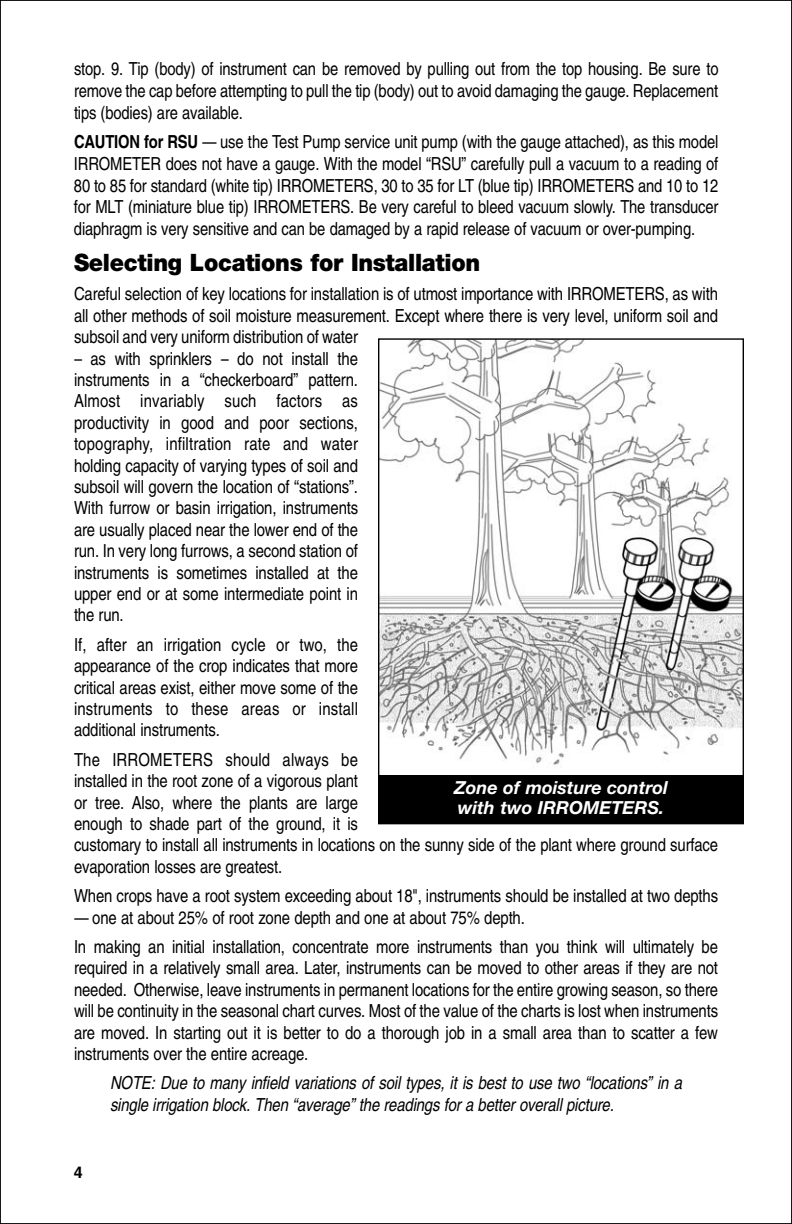
<style>
.page{position:relative;width:792px;height:1224px;background:#fff}
.page>*{position:absolute;margin:0;border:0;box-sizing:border-box;transform-origin:0 0}
.t1{font:900 24px "Helvetica Neue";letter-spacing:-.015em;color:#000;scale:.95 1}
.t2{font:condensed 18px/21.4px "Helvetica";letter-spacing:-.01em;color:#000;text-align:justify}
.t3{font:italic condensed 18px/21.4px "Helvetica";letter-spacing:-.01em;color:#000}
.t4{font:italic 700 18px/20px "Helvetica Neue";color:#fff}
.t5{font:700 16px "Helvetica";color:#000}
.s1{font-weight:700}
</style>
<div class="page">
<img style="left:380px;top:340px;width:362px;height:436px">
<div style="left:379px;top:776px;width:364px;height:47px;background:#000"></div>
<p class="t2" style="left:74px;top:60px;width:646px">stop. 9. Tip (body) of instrument can be removed by pulling out from the top housing. Be sure to remove the cap before attempting to pull the tip (body) out to avoid damaging the gauge. Replacement tips (bodies) are available.</p>
<p class="t2" style="left:74px;top:133px;width:646px"><span class="s1">CAUTION for RSU</span> — use the Test Pump service unit pump (with the gauge attached), as this model IRROMETER does not have a gauge. With the model “RSU” carefully pull a vacuum to a reading of 80 to 85 for standard (white tip) IRROMETERS, 30 to 35 for LT (blue tip) IRROMETERS and 10 to 12 for MLT (miniature blue tip) IRROMETERS. Be very careful to bleed vacuum slowly. The transducer diaphragm is very sensitive and can be damaged by a rapid release of vacuum or over-pumping.</p>
<h1 class="t1" style="left:74px;top:254px;width:429px">Selecting Locations for Installation</h1>
<p class="t2" style="left:74px;top:285px;width:646px">Careful selection of key locations for installation is of utmost importance with IRROMETERS, as with all other methods of soil moisture measurement. Except where there is very level, uniform soil and subsoil and very uniform distribution of water</p>
<p class="t2" style="left:74px;top:349px;width:286px">– as with sprinklers – do not install the instruments in a “checkerboard” pattern.<br>Almost invariably such factors as productivity in good and poor sections, topography, infiltration rate and water holding capacity of varying types of soil and subsoil will govern the location of “stations”.<br>With furrow or basin irrigation, instruments are usually placed near the lower end of the run. In very long furrows, a second station of instruments is sometimes installed at the upper end or at some intermediate point in the run.</p>
<p class="t2" style="left:74px;top:636px;width:286px">If, after an irrigation cycle or two, the appearance of the crop indicates that more critical areas exist, either move some of the instruments to these areas or install additional instruments.</p>
<p class="t2" style="left:74px;top:751px;width:646px;text-align:left">The IRROMETERS should always be<br>installed in the root zone of a vigorous plant<br>or tree. Also, where the plants are large<br>enough to shade part of the ground, it is<br>customary to install all instruments in locations on the sunny side of the plant where ground surface evaporation losses are greatest.</p>
<p class="t2" style="left:74px;top:887px;width:646px">When crops have a root system exceeding about 18", instruments should be installed at two depths</p>
<p class="t2" style="left:74px;top:904px;width:645px;line-height:29.4px">— one at about 25% of root zone depth and one at about 75% depth.<br>In making an initial installation, concentrate more instruments than you think will ultimately be</p>
<p class="t2" style="left:74px;top:959px;width:646px">required in a relatively small area. Later, instruments can be moved to other areas if they are not needed. Otherwise, leave instruments in permanent locations for the entire growing season, so there will be continuity in the seasonal chart curves. Most of the value of the charts is lost when instruments are moved. In starting out it is better to do a thorough job in a small area than to scatter a few instruments over the entire acreage.</p>
<p class="t3" style="left:110px;top:1074px;width:573px">NOTE: Due to many infield variations of soil types, it is best to use two “locations” in a single irrigation block. Then “average” the readings for a better overall picture.</p>
<p class="t4" style="left:454px;top:779px;width:215px">Zone of moisture control with two IRROMETERS.</p>
<p class="t5" style="left:74px;top:1166px;width:10px">4</p>
</div>
